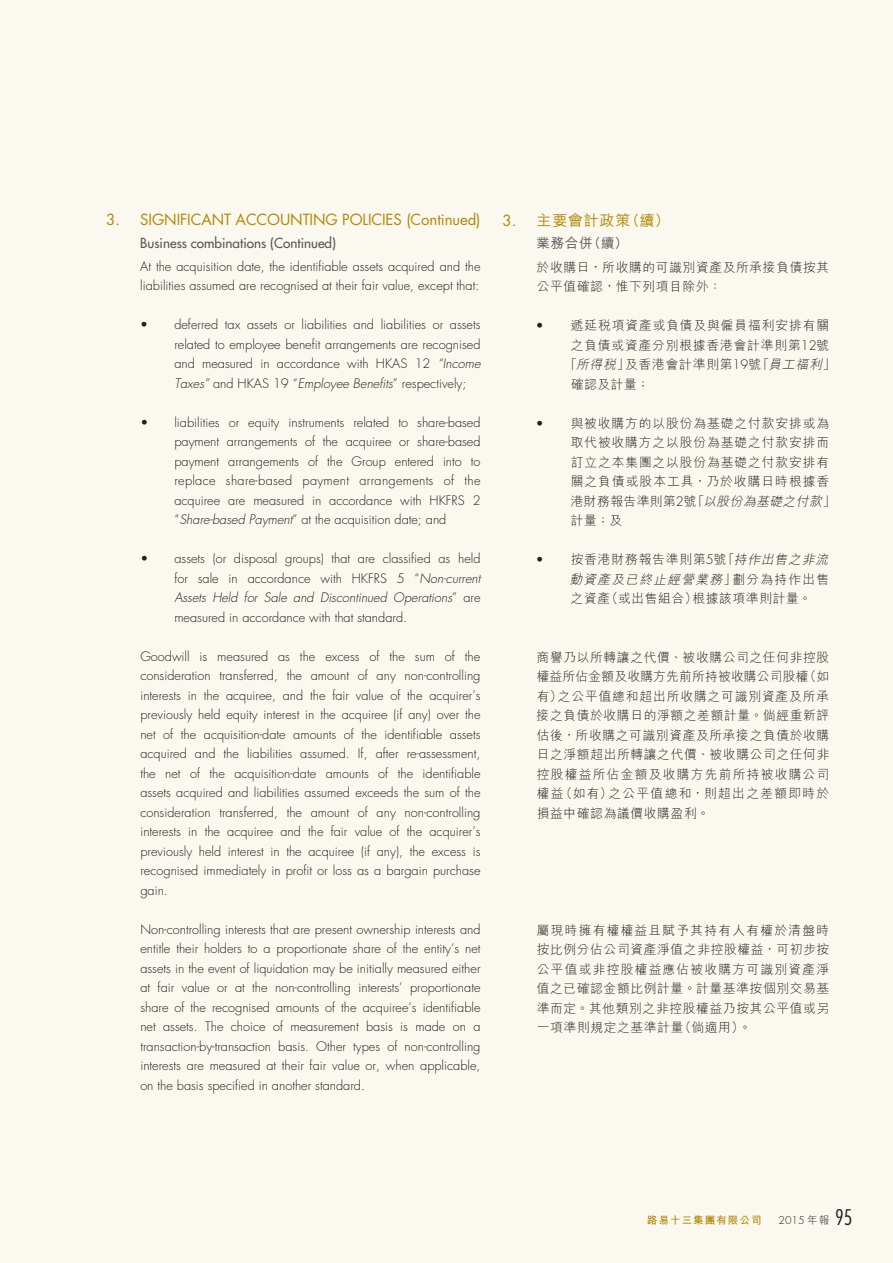
<style>
.page{position:relative;width:893px;height:1263px;background:#faf8ef}
.page>*{position:absolute;margin:0;border:0;box-sizing:border-box;transform-origin:0 0}
.t1{font:15px "Futura Std";letter-spacing:-.005em;color:#b28705}
.t2{font:500 15px "M Hei HK";letter-spacing:.05em;color:#b28705}
.t3{font:500 13.5px "Futura Std";color:#57585a}
.t4{font:500 13.5px "M Hei HK";color:#57585a}
.t5{font:300 12.75px/19.5px "Futura Std";color:#231f20;text-align:justify}
.t6{font:300 12.75px/19.5px "M Hei HK";letter-spacing:.065em;color:#231f20}
.t7{font:700 10.5px "M Hei HK";letter-spacing:.1em;color:#b28705}
.t8{font:300 10.5px "Futura Std";color:#231f20}
.s1{font-style:italic}
.s2{font-family:"Futura Std";font-weight:400}
.s3{font-family:"Futura Std"}
.s4{font-family:"M Hei HK"}
.s5{font-stretch:condensed;font-size:21px}
</style>
<div class="page">
<p class="t1" style="left:106px;top:210px;width:376px">3. SIGNIFICANT ACCOUNTING POLICIES (Continued)</p>
<p class="t3" style="left:140px;top:234px;width:197px">Business combinations (Continued)</p>
<p class="t5" style="left:140px;top:257px;width:342px">At the acquisition date, the identifiable assets acquired and the liabilities assumed are recognised at their fair value, except that:</p>
<p class="t5" style="left:174px;top:315px;width:308px;text-indent:-34px">• deferred tax assets or liabilities and liabilities or assets related to employee benefit arrangements are recognised and measured in accordance with HKAS 12 <span class="s1">“Income Taxes”</span> and HKAS 19 “<span class="s1">Employee Benefits</span>” respectively;</p>
<p class="t5" style="left:174px;top:413px;width:308px;text-indent:-34px">• liabilities or equity instruments related to share-based payment arrangements of the acquiree or share-based payment arrangements of the Group entered into to replace share-based payment arrangements of the acquiree are measured in accordance with HKFRS 2 “<span class="s1">Share-based Payment</span>” at the acquisition date; and</p>
<p class="t5" style="left:174px;top:549px;width:308px;text-indent:-34px">• assets (or disposal groups) that are classified as held for sale in accordance with HKFRS 5 “<span class="s1">Non-current Assets Held for Sale and Discontinued Operations</span>” are measured in accordance with that standard.</p>
<p class="t5" style="left:140px;top:647px;width:342px">Goodwill is measured as the excess of the sum of the consideration transferred, the amount of any non-controlling interests in the acquiree, and the fair value of the acquirer’s previously held equity interest in the acquiree (if any) over the net of the acquisition-date amounts of the identifiable assets acquired and the liabilities assumed. If, after re-assessment, the net of the acquisition-date amounts of the identifiable assets acquired and liabilities assumed exceeds the sum of the consideration transferred, the amount of any non-controlling interests in the acquiree and the fair value of the acquirer’s previously held interest in the acquiree (if any), the excess is recognised immediately in profit or loss as a bargain purchase gain.</p>
<p class="t5" style="left:140px;top:920px;width:342px">Non-controlling interests that are present ownership interests and entitle their holders to a proportionate share of the entity’s net assets in the event of liquidation may be initially measured either at fair value or at the non-controlling interests’ proportionate share of the recognised amounts of the acquiree’s identifiable net assets. The choice of measurement basis is made on a transaction-by-transaction basis. Other types of non-controlling interests are measured at their fair value or, when applicable, on the basis specified in another standard.</p>
<p class="t2" style="left:503px;top:210px;width:169px"><span class="s2">3.</span> 主要會計政策（續）</p>
<p class="t4" style="left:537px;top:234px;width:93px">業務合併（續）</p>
<p class="t6" style="left:537px;top:257px;width:294px">於收購日，所收購的可識別資產及所承接負債按其公平值確認，惟下列項目除外：</p>
<p class="t6" style="left:536px;top:315px;width:295px"><span class="s3">•</span> 遞延稅項資產或負債及與僱員福利安排有關</p>
<p class="t6" style="left:571px;top:335px;width:260px">之負債或資產分別根據香港會計準則第<span class="s3">12</span>號</p>
<p class="t6" style="left:564px;top:354px;width:273px">「<span class="s1">所得稅</span>」及香港會計準則第<span class="s3">19</span>號「<span class="s1">員工福利</span>」</p>
<p class="t6" style="left:571px;top:374px;width:81px">確認及計量；</p>
<p class="t6" style="left:571px;top:413px;width:266px;text-indent:-35px"><span class="s3">•</span> 與被收購方的以股份為基礎之付款安排或為取代被收購方之以股份為基礎之付款安排而訂立之本集團之以股份為基礎之付款安排有關之負債或股本工具，乃於收購日時根據香港財務報告準則第<span class="s3">2</span>號「<span class="s1">以股份為基礎之付款</span>」計量；及</p>
<p class="t6" style="left:570px;top:549px;width:264px;text-indent:-34px"><span class="s3">•</span> 按香港財務報告準則第<span class="s3">5</span>號「<span class="s1">持作出售之非流動資產及已終止經營業務</span>」劃分為持作出售之資產（或出售組合）根據該項準則計量。</p>
<p class="t6" style="left:537px;top:647px;width:294px;text-align:justify">商譽乃以所轉讓之代價、被收購公司之任何非控股權益所佔金額及收購方先前所持被收購公司股權（如有）之公平值總和超出所收購之可識別資產及所承接之負債於收購日的淨額之差額計量。倘經重新評估後，所收購之可識別資產及所承接之負債於收購日之淨額超出所轉讓之代價、被收購公司之任何非控股權益所佔金額及收購方先前所持被收購公司權益（如有）之公平值總和，則超出之差額即時於損益中確認為議價收購盈利。</p>
<p class="t6" style="left:537px;top:920px;width:294px;text-align:justify">屬現時擁有權權益且賦予其持有人有權於清盤時按比例分佔公司資產淨值之非控股權益，可初步按公平值或非控股權益應佔被收購方可識別資產淨值之已確認金額比例計量。計量基準按個別交易基準而定。其他類別之非控股權益乃按其公平值或另一項準則規定之基準計量（倘適用）。</p>
<p class="t7" style="left:647px;top:1213px;width:116px">路易十三集團有限公司</p>
<p class="t8" style="left:778px;top:1213px;width:76px">2015 <span class="s4">年報</span> <span class="s5">95</span></p>
</div>
